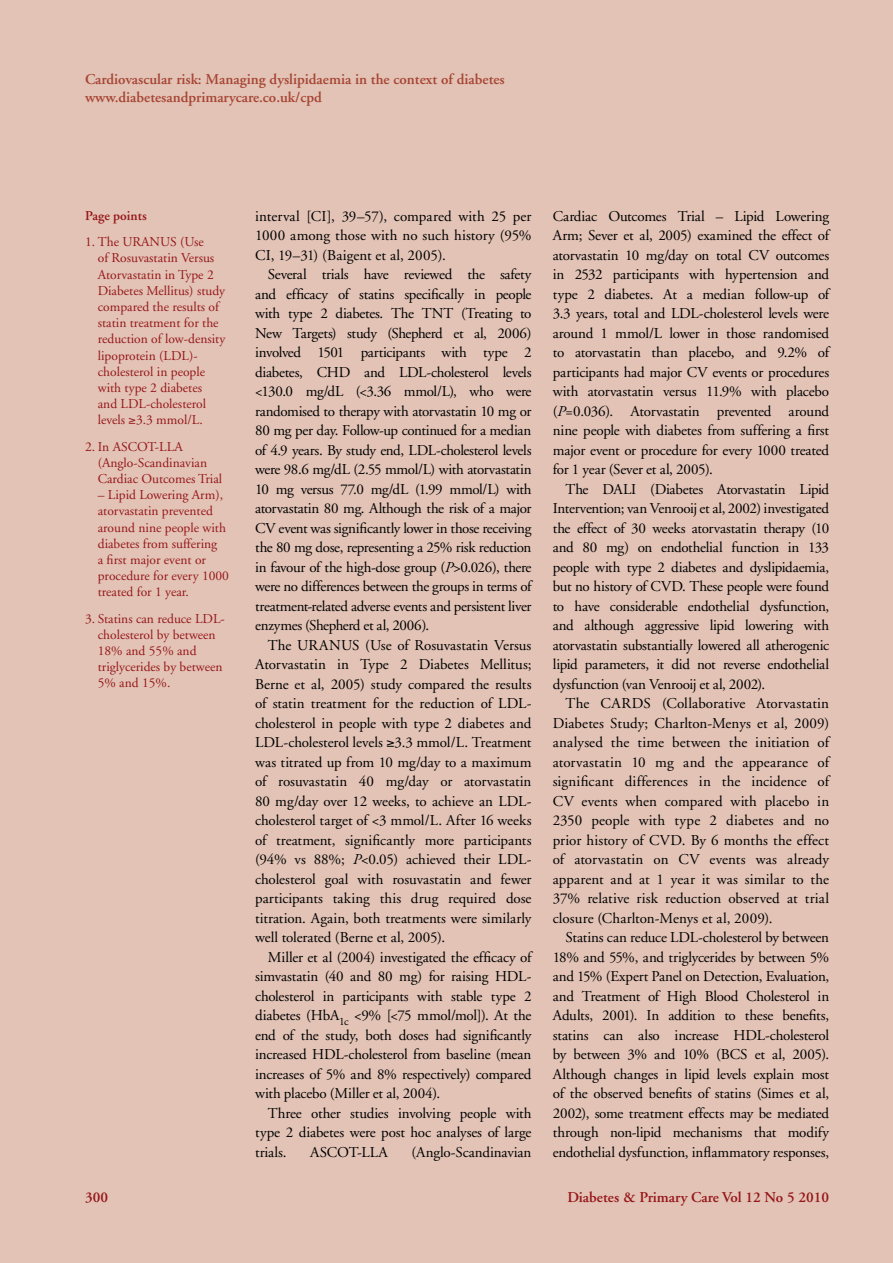
<style>
.page{position:relative;width:893px;height:1263px;background:#e2c3b6}
.page>*{position:absolute;margin:0;border:0;box-sizing:border-box;transform-origin:0 0}
.t1{font:15px/19.5px "Adobe Garamond";letter-spacing:-.01em;color:#000;text-align:justify}
.t2{font:600 15px/18px "Adobe Garamond";color:#a74534}
.t3{font:600 15px "Adobe Garamond";color:#96171a}
.t4{font:13.5px/16.2px "Adobe Garamond";color:#96171a}
.t5{font:600 13.5px "Adobe Garamond";color:#96171a}
.s1{font-style:italic}
</style>
<div class="page">
<p class="t2" style="left:85px;top:71px;width:421px">Cardiovascular risk: Managing dyslipidaemia in the context of diabetes www.diabetesandprimarycare.co.uk/cpd</p>
<p class="t5" style="left:85px;top:208px;width:63px">Page points</p>
<p class="t4" style="left:98px;top:234px;width:129px;text-indent:-13px">1. The URANUS (Use<br>of Rosuvastatin Versus<br>Atorvastatin in Type 2<br>Diabetes Mellitus) study compared the results of statin treatment for the reduction of low-density lipoprotein (LDL)- cholesterol in people with type 2 diabetes<br>and LDL-cholesterol levels ≥3.3 mmol/L.</p>
<p class="t4" style="left:98px;top:438px;width:126px;text-indent:-13px">2. In ASCOT-LLA (Anglo-Scandinavian<br>Cardiac Outcomes Trial</p>
<p class="t4" style="left:98px;top:487px;width:133px">– Lipid Lowering Arm), atorvastatin prevented around nine people with diabetes from suffering<br>a first major event or procedure for every 1000 treated for 1 year.</p>
<p class="t4" style="left:98px;top:610px;width:129px;text-indent:-13px">3. Statins can reduce LDL&shy;cholesterol by between<br>18% and 55% and triglycerides by between<br>5% and 15%.</p>
<p class="t1" style="left:255px;top:207px;width:278px">interval [CI], 39–57), compared with 25 per 1000 among those with no such history (95% CI, 19–31) (Baigent et al, 2005).</p>
<p class="t1" style="left:255px;top:265px;width:278px;text-indent:13px">Several trials have reviewed the safety and efficacy of statins specifically in people with type 2 diabetes. The TNT (Treating to New Targets) study (Shepherd et al, 2006) involved 1501 participants with type 2 diabetes, CHD and LDL-cholesterol levels &lt;130.0 mg/dL (&lt;3.36 mmol/L), who were randomised to therapy with atorvastatin 10 mg or 80 mg per day. Follow-up continued for a median of 4.9 years. By study end, LDL-cholesterol levels were 98.6 mg/dL (2.55 mmol/L) with atorvastatin 10 mg versus 77.0 mg/dL (1.99 mmol/L) with atorvastatin 80 mg. Although the risk of a major CV event was significantly lower in those receiving the 80 mg dose, representing a 25% risk reduction in favour of the high-dose group (<span class="s1">P</span>&gt;0.026), there were no differences between the groups in terms of treatment-related adverse events and persistent liver enzymes (Shepherd et al, 2006).</p>
<p class="t1" style="left:255px;top:636px;width:278px;text-indent:13px">The URANUS (Use of Rosuvastatin Versus Atorvastatin in Type 2 Diabetes Mellitus; Berne et al, 2005) study compared the results of statin treatment for the reduction of LDL&shy;cholesterol in people with type 2 diabetes and LDL-cholesterol levels ≥3.3 mmol/L. Treatment was titrated up from 10 mg/day to a maximum of rosuvastatin 40 mg/day or atorvastatin 80 mg/day over 12 weeks, to achieve an LDL&shy;cholesterol target of &lt;3 mmol/L. After 16 weeks of treatment, significantly more participants (94% vs 88%; <span class="s1">P</span>&lt;0.05) achieved their LDL&shy;cholesterol goal with rosuvastatin and fewer participants taking this drug required dose titration. Again, both treatments were similarly well tolerated (Berne et al, 2005).</p>
<p class="t1" style="left:255px;top:948px;width:278px;text-indent:13px">Miller et al (2004) investigated the efficacy of simvastatin (40 and 80 mg) for raising HDL&shy;cholesterol in participants with stable type 2 diabetes (HbA<sub>1c</sub> &lt;9% [&lt;75 mmol/mol]). At the end of the study, both doses had significantly increased HDL-cholesterol from baseline (mean increases of 5% and 8% respectively) compared with placebo (Miller et al, 2004).</p>
<p class="t1" style="left:255px;top:1104px;width:278px;text-indent:13px">Three other studies involving people with type 2 diabetes were post hoc analyses of large trials.</p>
<p class="t1" style="left:310px;top:1143px;width:79px">ASCOT-LLA</p>
<p class="t1" style="left:412px;top:1143px;width:121px">(Anglo-Scandinavian</p>
<p class="t1" style="left:553px;top:207px;width:278px">Cardiac Outcomes Trial – Lipid Lowering Arm; Sever et al, 2005) examined the effect of atorvastatin 10 mg/day on total CV outcomes in 2532 participants with hypertension and type 2 diabetes. At a median follow-up of 3.3 years, total and LDL-cholesterol levels were around 1 mmol/L lower in those randomised to atorvastatin than placebo, and 9.2% of participants had major CV events or procedures with atorvastatin versus 11.9% with placebo (<span class="s1">P</span>=0.036). Atorvastatin prevented around nine people with diabetes from suffering a first major event or procedure for every 1000 treated for 1 year (Sever et al, 2005).</p>
<p class="t1" style="left:553px;top:480px;width:278px;text-indent:13px">The DALI (Diabetes Atorvastatin Lipid Intervention; van Venrooij et al, 2002) investigated the effect of 30 weeks atorvastatin therapy (10 and 80 mg) on endothelial function in 133 people with type 2 diabetes and dyslipidaemia, but no history of CVD. These people were found to have considerable endothelial dysfunction, and although aggressive lipid lowering with atorvastatin substantially lowered all atherogenic lipid parameters, it did not reverse endothelial dysfunction (van Venrooij et al, 2002).</p>
<p class="t1" style="left:553px;top:694px;width:278px;text-indent:13px">The CARDS (Collaborative Atorvastatin Diabetes Study; Charlton-Menys et al, 2009) analysed the time between the initiation of atorvastatin 10 mg and the appearance of significant differences in the incidence of CV events when compared with placebo in 2350 people with type 2 diabetes and no prior history of CVD. By 6 months the effect of atorvastatin on CV events was already apparent and at 1 year it was similar to the 37% relative risk reduction observed at trial closure (Charlton-Menys et al, 2009).</p>
<p class="t1" style="left:553px;top:928px;width:278px;text-indent:13px">Statins can reduce LDL-cholesterol by between 18% and 55%, and triglycerides by between 5% and 15% (Expert Panel on Detection, Evaluation, and Treatment of High Blood Cholesterol in Adults, 2001). In addition to these benefits, statins can also increase HDL-cholesterol by between 3% and 10% (BCS et al, 2005).<br>Although changes in lipid levels explain most of the observed benefits of statins (Simes et al, 2002), some treatment effects may be mediated through non-lipid mechanisms that modify endothelial dysfunction, inflammatory responses,</p>
<p class="t3" style="left:85px;top:1189px;width:24px">300</p>
<p class="t3" style="left:567px;top:1189px;width:263px">Diabetes &amp; Primary Care Vol 12 No 5 2010</p>
</div>
